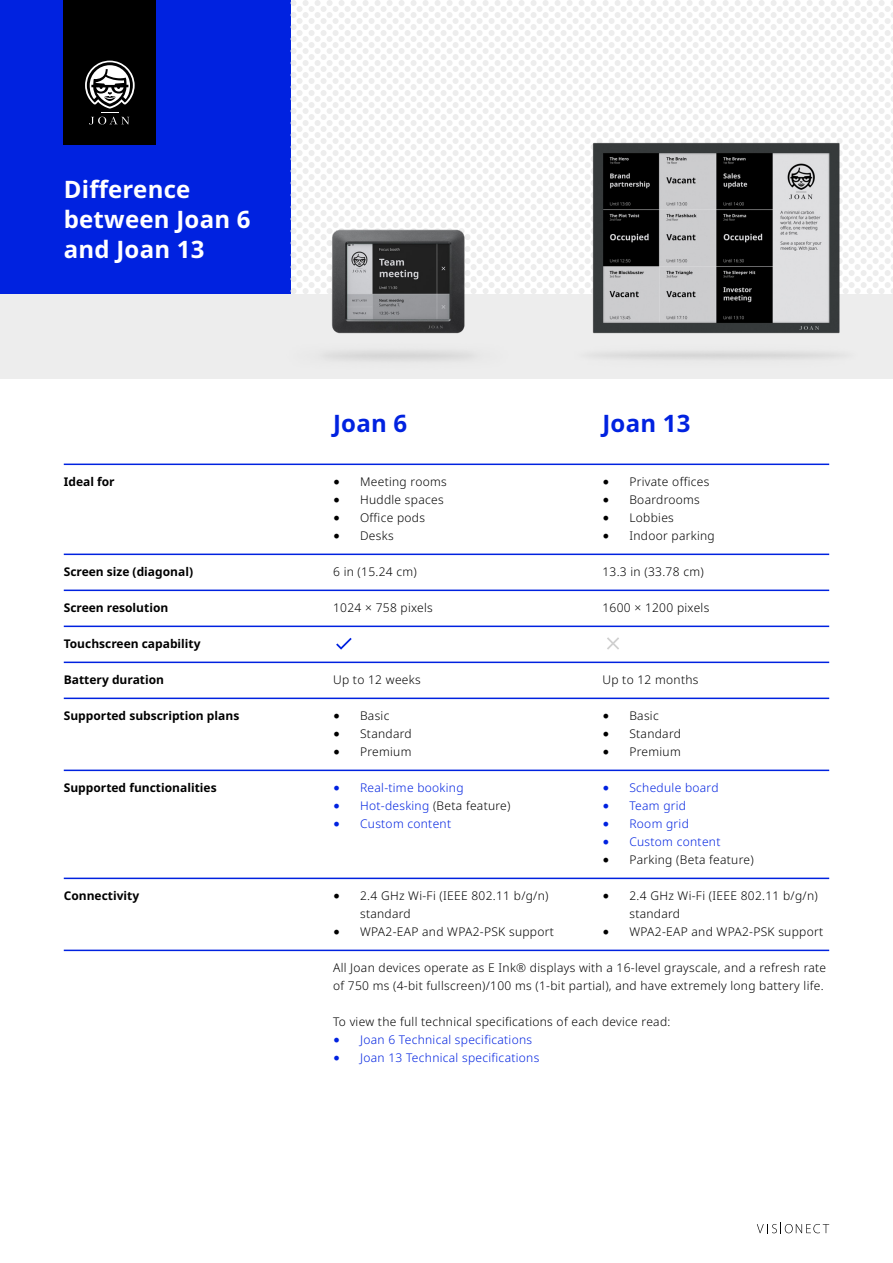
<style>
.page{position:relative;width:893px;height:1263px;background:#fff}
.page>*{position:absolute;margin:0;border:0;box-sizing:border-box;transform-origin:0 0}
.t1{font:700 24px/30px "Noto Sans";letter-spacing:.01em;color:#fff}
.t2{font:700 24px "Noto Sans";letter-spacing:.01em;color:#0022e0}
.t3{font:300 12px/18px "Noto Sans";letter-spacing:.025em;color:#000}
.t4{font:700 12px "Noto Sans";color:#000}
.t5{font:300 12px "Noto Sans";letter-spacing:.025em;color:#0022e0}
.s1{font-family:"Minion Pro";font-weight:400;font-size:18px}
.s2{font-family:"Minion Pro";font-weight:400;font-size:18px;color:#0022e0}
.s3{color:#0022e0}
</style>
<div class="page">
<div style="left:0;top:0;width:291px;height:294px;background:#0022e0"></div>
<div style="left:0;top:294px;width:893px;height:84px;background:#ededed"></div>
<div style="left:64px;top:0;width:92px;height:144px;background:#000"></div>
<svg style="left:85px;top:61px;width:50px;height:64px"></svg>
<svg style="left:291px;top:0;width:602px;height:51px"></svg>
<svg style="left:336px;top:638px;width:16px;height:12px"></svg>
<svg style="left:607px;top:637px;width:12px;height:13px"></svg>
<svg style="left:757px;top:1222px;width:72px;height:11px"></svg>
<hr style="left:64px;top:464px;width:765px;height:1px;background:#0022e0">
<hr style="left:64px;top:554px;width:765px;height:1px;background:#0022e0">
<hr style="left:64px;top:590px;width:765px;height:1px;background:#0022e0">
<hr style="left:64px;top:626px;width:765px;height:1px;background:#0022e0">
<hr style="left:64px;top:698px;width:765px;height:1px;background:#0022e0">
<hr style="left:64px;top:770px;width:765px;height:1px;background:#0022e0">
<hr style="left:64px;top:878px;width:765px;height:1px;background:#0022e0">
<hr style="left:64px;top:950px;width:765px;height:1px;background:#0022e0">
<hr style="left:64px;top:662px;width:765px;height:1px;background:#0022e0">
<img style="left:575px;top:51px;width:318px;height:328px">
<img style="left:221px;top:51px;width:354px;height:328px">
<h1 class="t1" style="left:64px;top:175px;width:188px">Difference between Joan 6 and Joan 13</h1>
<p class="t4" style="left:64px;top:473px;width:52px">Ideal for</p>
<p class="t4" style="left:64px;top:563px;width:131px">Screen size (diagonal)</p>
<p class="t4" style="left:64px;top:599px;width:106px">Screen resolution</p>
<p class="t4" style="left:64px;top:635px;width:138px">Touchscreen capability</p>
<p class="t4" style="left:64px;top:671px;width:102px">Battery duration</p>
<p class="t4" style="left:64px;top:707px;width:177px">Supported subscription plans</p>
<p class="t4" style="left:64px;top:779px;width:154px">Supported functionalities</p>
<p class="t4" style="left:64px;top:887px;width:77px">Connectivity</p>
<h1 class="t2" style="left:333px;top:406px;width:76px">Joan 6</h1>
<h1 class="t2" style="left:602px;top:406px;width:90px">Joan 13</h1>
<p class="t3" style="left:333px;top:473px;width:115px"><span class="s1">•</span> Meeting rooms</p>
<p class="t3" style="left:333px;top:491px;width:112px"><span class="s1">•</span> Huddle spaces</p>
<p class="t3" style="left:333px;top:509px;width:93px"><span class="s1">•</span> Office pods</p>
<p class="t3" style="left:333px;top:527px;width:62px"><span class="s1">•</span> Desks</p>
<p class="t3" style="left:333px;top:563px;width:85px">6 in (15.24 cm)</p>
<p class="t3" style="left:333px;top:599px;width:101px">1024 × 758 pixels</p>
<p class="t3" style="left:602px;top:473px;width:108px"><span class="s1">•</span> Private offices</p>
<p class="t3" style="left:602px;top:491px;width:99px"><span class="s1">•</span> Boardrooms</p>
<p class="t3" style="left:602px;top:509px;width:73px"><span class="s1">•</span> Lobbies</p>
<p class="t3" style="left:602px;top:527px;width:114px"><span class="s1">•</span> Indoor parking</p>
<p class="t3" style="left:602px;top:563px;width:103px">13.3 in (33.78 cm)</p>
<p class="t3" style="left:602px;top:599px;width:108px">1600 × 1200 pixels</p>
<p class="t3" style="left:333px;top:671px;width:89px">Up to 12 weeks</p>
<p class="t3" style="left:333px;top:707px;width:58px"><span class="s1">•</span> Basic</p>
<p class="t3" style="left:333px;top:725px;width:80px"><span class="s1">•</span> Standard</p>
<p class="t3" style="left:333px;top:743px;width:80px"><span class="s1">•</span> Premium</p>
<p class="t5" style="left:333px;top:779px;width:132px"><span class="s1">•</span> Real-time booking</p>
<p class="t3" style="left:333px;top:797px;width:179px"><span class="s2">•</span> <span class="s3">Hot-desking</span> (Beta feature)</p>
<p class="t5" style="left:333px;top:815px;width:120px"><span class="s1">•</span> Custom content</p>
<p class="t3" style="left:602px;top:671px;width:98px">Up to 12 months</p>
<p class="t3" style="left:602px;top:707px;width:58px"><span class="s1">•</span> Basic</p>
<p class="t3" style="left:602px;top:725px;width:80px"><span class="s1">•</span> Standard</p>
<p class="t3" style="left:602px;top:743px;width:80px"><span class="s1">•</span> Premium</p>
<p class="t5" style="left:602px;top:779px;width:118px"><span class="s1">•</span> Schedule board</p>
<p class="t5" style="left:602px;top:797px;width:85px"><span class="s1">•</span> Team grid</p>
<p class="t5" style="left:602px;top:815px;width:88px"><span class="s1">•</span> Room grid</p>
<p class="t5" style="left:602px;top:833px;width:120px"><span class="s1">•</span> Custom content</p>
<p class="t3" style="left:602px;top:851px;width:153px"><span class="s1">•</span> Parking (Beta feature)</p>
<p class="t3" style="left:629px;top:887px;width:190px;text-indent:-27px"><span class="s1">•</span> 2.4 GHz Wi-Fi (IEEE 802.11 b/g/n) standard</p>
<p class="t3" style="left:602px;top:923px;width:222px"><span class="s1">•</span> WPA2-EAP and WPA2-PSK support</p>
<p class="t3" style="left:360px;top:887px;width:190px;text-indent:-27px"><span class="s1">•</span> 2.4 GHz Wi-Fi (IEEE 802.11 b/g/n) standard</p>
<p class="t3" style="left:333px;top:923px;width:222px"><span class="s1">•</span> WPA2-EAP and WPA2-PSK support</p>
<p class="t3" style="left:333px;top:959px;width:495px">All Joan devices operate as E Ink® displays with a 16-level grayscale, and a refresh rate of 750 ms (4-bit fullscreen)/100 ms (1-bit partial), and have extremely long battery life.</p>
<p class="t3" style="left:333px;top:1013px;width:339px">To view the full technical specifications of each device read:</p>
<p class="t5" style="left:333px;top:1031px;width:201px"><span class="s1">•</span> Joan 6 Technical specifications</p>
<p class="t5" style="left:333px;top:1049px;width:208px"><span class="s1">•</span> Joan 13 Technical specifications</p>
</div>
